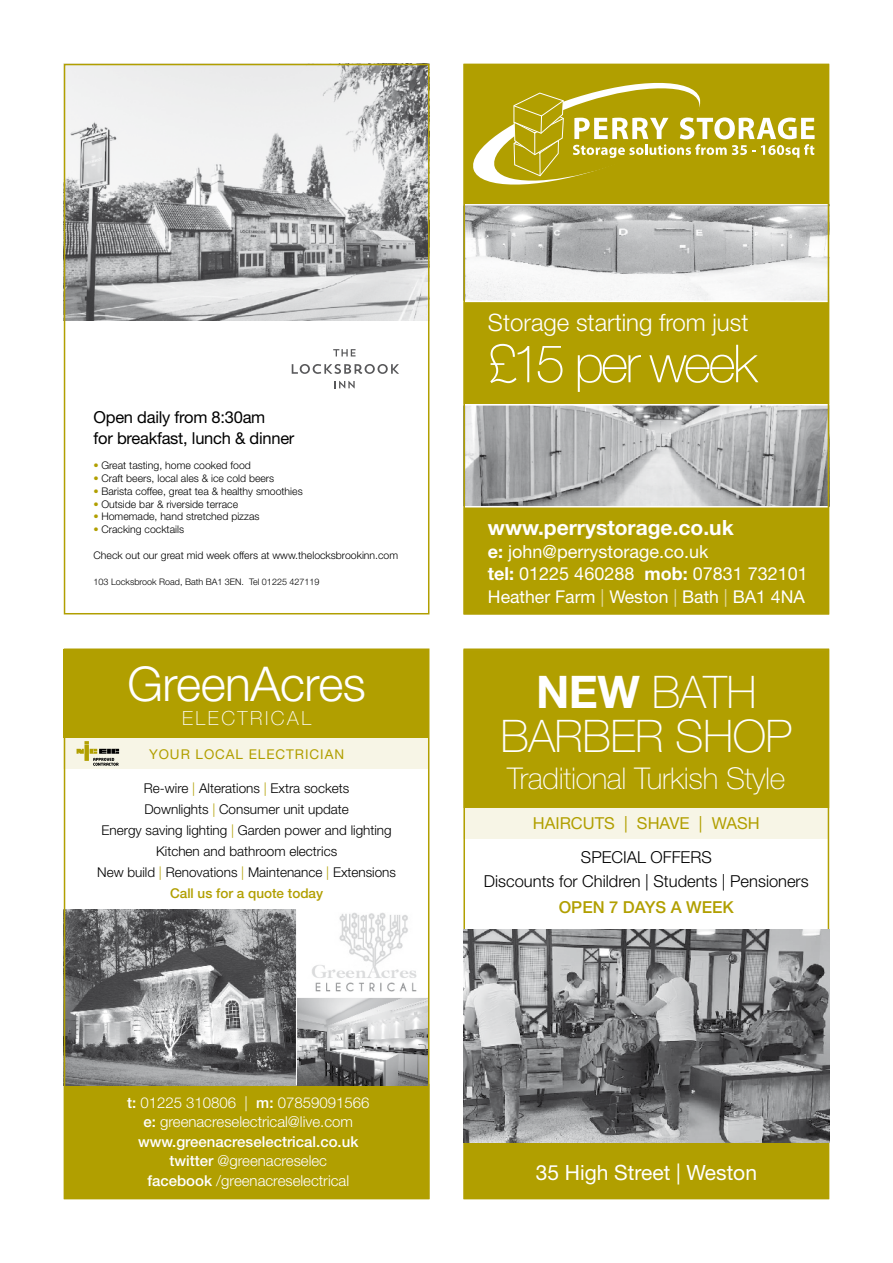
<style>
.page{position:relative;width:893px;height:1263px;background:#fff}
.page>*{position:absolute;margin:0;border:0;box-sizing:border-box;transform-origin:0 0}
.t1{font:100 52.5px "Helvetica Neue LT Std";letter-spacing:-.05em;color:#fff}
.t2{font:300 48px "Helvetica Neue LT Std";letter-spacing:-.01em;color:#fff}
.t3{font:100 45px/43.5px "Helvetica Neue LT Std";letter-spacing:-.01em;color:#fff;text-align:center}
.t4{font:100 30px "Helvetica Neue LT Std";letter-spacing:-.01em;color:#fff}
.t5{font:300 24px "Helvetica Neue LT Std";color:#fff}
.t6{font:700 21px "Helvetica Neue LT Std";color:#fff}
.t7{font:21px "Helvetica Neue LT Std";color:#fff}
.t8{font:100 19.5px "Helvetica Neue LT Std";letter-spacing:.13em;color:#fff}
.t9{font:18px/22.5px "Helvetica Neue LT Std";color:#fff}
.t10{font:17.7px "Helvetica Neue LT Std";color:#fff}
.t11{font:300 16.5px/23.7px "Helvetica Neue LT Std";color:#000;text-align:center}
.t12{font:16.5px/21px "Helvetica Neue LT Std";letter-spacing:-.015em;color:#000}
.t13{font:16.5px "Helvetica Neue LT Std";color:#b19f00}
.t14{font:500 16.5px "Helvetica Neue LT Std";color:#b19f00}
.t15{font:300 15px/19.5px "Helvetica Neue LT Std";color:#fff;text-align:center}
.t16{font:300 13.5px/21px "Helvetica Neue LT Std";color:#000;text-align:center}
.t17{font:13.5px "Helvetica Neue LT Std";letter-spacing:.07em;color:#b19f00}
.t18{font:300 10.5px "Helvetica Neue LT Std";color:#000}
.t19{font:300 9px "Helvetica Neue LT Std";color:#000}
.s1{font-weight:400;color:#b19f00}
.s2{color:#b19f00}
.s3{font-weight:500;color:#b19f00}
.s4{font-weight:500}
.s5{font-weight:700}
.s6{color:#e0d999}
</style>
<div class="page">
<div style="left:463px;top:808px;width:366px;height:31px;background:#f7f5e6"></div>
<div style="left:64px;top:650px;width:365px;height:88px;background:#b19f00"></div>
<div style="left:64px;top:738px;width:365px;height:31px;background:#f7f5e6"></div>
<div style="left:64px;top:1084px;width:365px;height:115px;background:#b19f00"></div>
<img style="left:67px;top:910px;width:229px;height:176px">
<img style="left:296px;top:998px;width:130px;height:88px">
<div style="left:64px;top:648px;width:365px;height:551px;border:2px solid #b19f00"></div>
<hr style="left:296px;top:907px;width:1px;height:178px;background:#fff">
<hr style="left:296px;top:997px;width:132px;height:1px;background:#fff">
<svg style="left:77px;top:741px;width:42px;height:25px"></svg>
<img style="left:312px;top:912px;width:105px;height:80px">
<div style="left:463px;top:64px;width:366px;height:550px;background:#b19f00"></div>
<svg style="left:473px;top:82px;width:342px;height:103px"></svg>
<img style="left:466px;top:206px;width:360px;height:94px">
<img style="left:466px;top:405px;width:360px;height:101px">
<hr style="left:463px;top:204px;width:366px;height:2px;background:#fff">
<hr style="left:463px;top:404px;width:366px;height:1px;background:#fff">
<hr style="left:463px;top:506px;width:366px;height:1px;background:#fff">
<hr style="left:463px;top:301px;width:366px;height:1px;background:#fff">
<div style="left:463px;top:64px;width:366px;height:550px;border:2px solid #b19f00"></div>
<svg style="left:333px;top:349px;width:23px;height:7px"></svg>
<svg style="left:335px;top:381px;width:20px;height:7px"></svg>
<svg style="left:292px;top:364px;width:107px;height:10px"></svg>
<img style="left:67px;top:64px;width:363px;height:257px">
<div style="left:64px;top:64px;width:365px;height:550px;border:2px solid #b19f00"></div>
<div style="left:463px;top:649px;width:366px;height:159px;background:#b19f00"></div>
<div style="left:463px;top:1143px;width:366px;height:56px;background:#b19f00"></div>
<img style="left:463px;top:929px;width:366px;height:214px">
<h3 class="t12" style="left:94px;top:406px;width:202px">Open daily from 8:30am<br>for breakfast, lunch &amp; dinner</h3>
<p class="t18" style="left:94px;top:459px;width:159px"><span class="s1">•</span> Great tasting, home cooked food</p>
<p class="t18" style="left:94px;top:472px;width:182px"><span class="s1">•</span> Craft beers, local ales &amp; ice cold beers</p>
<p class="t18" style="left:94px;top:485px;width:211px"><span class="s1">•</span> Barista coffee, great tea &amp; healthy smoothies</p>
<p class="t18" style="left:94px;top:497px;width:146px"><span class="s1">•</span> Outside bar &amp; riverside terrace</p>
<p class="t18" style="left:94px;top:510px;width:167px"><span class="s1">•</span> Homemade, hand stretched pizzas</p>
<p class="t18" style="left:94px;top:523px;width:92px"><span class="s1">•</span> Cracking cocktails</p>
<p class="t18" style="left:94px;top:549px;width:306px">Check out our great mid week offers at www.thelocksbrookinn.com</p>
<p class="t19" style="left:94px;top:576px;width:227px">103 Locksbrook Road, Bath BA1 3EN. Tel 01225 427119</p>
<h2 class="t2" style="left:127px;top:655px;width:240px">GreenAcres</h2>
<h3 class="t8" style="left:182px;top:707px;width:130px">ELECTRICAL</h3>
<p class="t17" style="left:149px;top:746px;width:197px">YOUR LOCAL ELECTRICIAN</p>
<p class="t16" style="left:97px;top:777px;width:300px">Re-wire <span class="s2">|</span> Alterations <span class="s2">|</span> Extra sockets<br>Downlights <span class="s2">|</span> Consumer unit update<br>Energy saving lighting <span class="s2">|</span> Garden power and lighting Kitchen and bathroom electrics<br>New build <span class="s2">|</span> Renovations <span class="s2">|</span> Maintenance <span class="s2">|</span> Extensions <span class="s3">Call us for a quote today</span></p>
<h3 class="t15" style="left:127px;top:1092px;width:244px"><span class="s4">t:</span> 01225 310806 | <span class="s4">m:</span> 07859091566 <span class="s4">e:</span> greenacreselectrical@live.com <span class="s4">www.greenacreselectrical.co.uk twitter</span> @greenacreselec<br><span class="s4">facebook</span> /greenacreselectrical</h3>
<h3 class="t5" style="left:488px;top:308px;width:262px">Storage starting from just</h3>
<h1 class="t1" style="left:488px;top:334px;width:271px">£15 per week</h1>
<h3 class="t6" style="left:488px;top:515px;width:247px">www.perrystorage.co.uk</h3>
<h3 class="t9" style="left:488px;top:540px;width:321px"><span class="s5">e:</span> john@perrystorage.co.uk<br><span class="s5">tel:</span> 01225 460288 <span class="s5">mob:</span> 07831 732101</h3>
<h3 class="t10" style="left:488px;top:586px;width:318px">Heather Farm <span class="s6">|</span> Weston <span class="s6">|</span> Bath <span class="s6">|</span> BA1 4NA</h3>
<h3 class="t3" style="left:500px;top:670px;width:293px"><span class="s5">NEW</span> BATH<br>BARBER SHOP</h3>
<h3 class="t4" style="left:507px;top:761px;width:280px">Traditional Turkish Style</h3>
<h3 class="t13" style="left:533px;top:814px;width:229px">HAIRCUTS | SHAVE | WASH</h3>
<h3 class="t11" style="left:484px;top:845px;width:326px">SPECIAL OFFERS<br>Discounts for Children | Students | Pensioners</h3>
<h3 class="t14" style="left:559px;top:897px;width:177px">OPEN 7 DAYS A WEEK</h3>
<h3 class="t7" style="left:536px;top:1160px;width:223px">35 High Street | Weston</h3>
</div>
